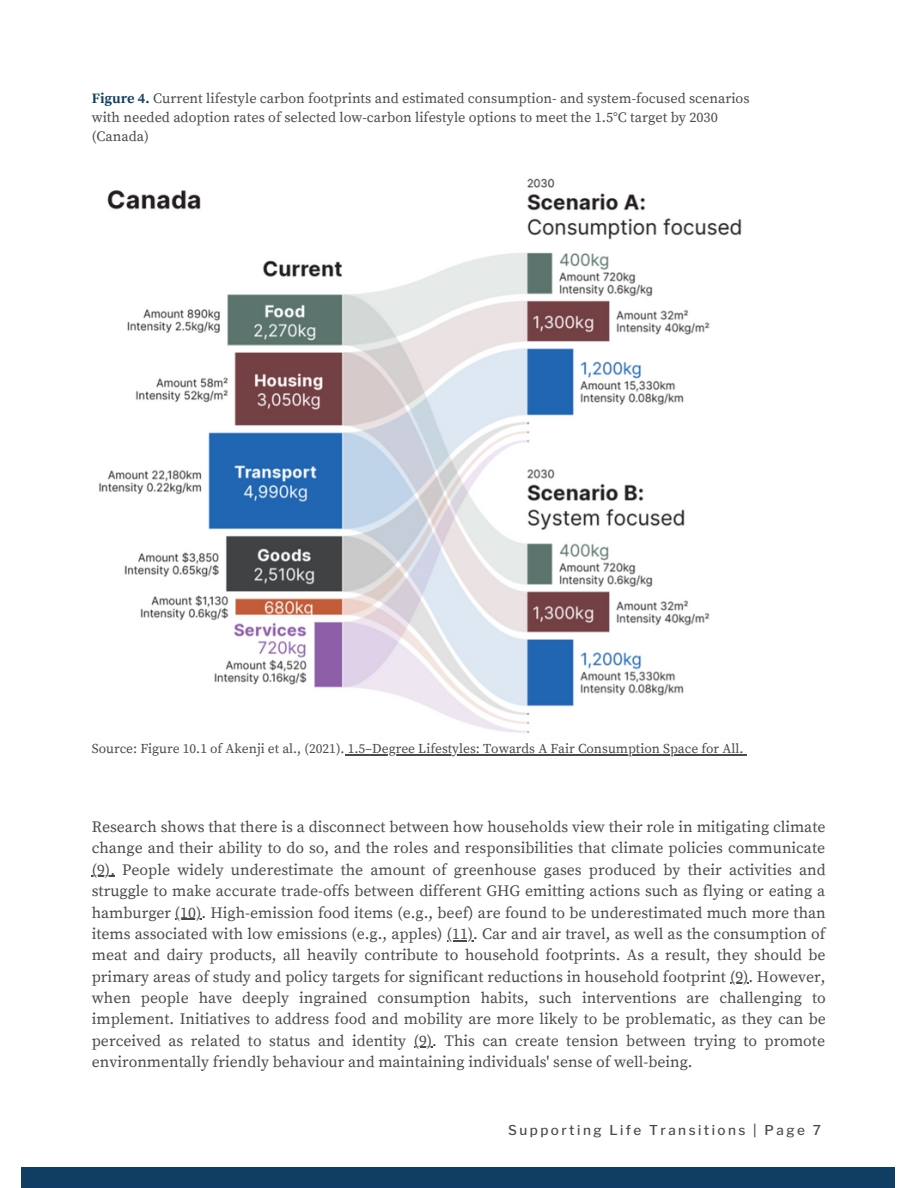
<style>
.page{position:relative;width:918px;height:1188px;background:#fff}
.page>*{position:absolute;margin:0;border:0;box-sizing:border-box;transform-origin:0 0}
.t1{font:15.75px/21.3px "Source Serif Pro";color:#484b4d;text-align:justify}
.t2{font:14.25px/19.2px "Source Serif Pro";color:#484b4d}
.t3{font:13.5px "Source Serif Pro";color:#484b4d}
.t4{font:500 13.5px "Libre Franklin";letter-spacing:.18em;color:#484b4d}
.s1{font-weight:700;color:#0f3d63}
</style>
<div class="page">
<div style="left:21px;top:1167px;width:874px;height:21px;background:#0f3d63"></div>
<img style="left:99px;top:178px;width:643px;height:555px">
<hr style="left:345px;top:754px;width:398px;height:2px;background:#484b4d">
<svg style="left:92px;top:876px;width:23px;height:1px"></svg>
<svg style="left:175px;top:919px;width:26px;height:1px"></svg>
<svg style="left:447px;top:940px;width:26px;height:1px"></svg>
<svg style="left:730px;top:983px;width:19px;height:1px"></svg>
<svg style="left:414px;top:1047px;width:18px;height:1px"></svg>
<p class="t2" style="left:92px;top:89px;width:659px"><span class="s1">Figure 4.</span> Current lifestyle carbon footprints and estimated consumption- and system-focused scenarios with needed adoption rates of selected low-carbon lifestyle options to meet the 1.5°C target by 2030 (Canada)</p>
<p class="t3" style="left:92px;top:741px;width:653px">Source: Figure 10.1 of Akenji et al., (2021). 1.5–Degree Lifestyles: Towards A Fair Consumption Space for All.</p>
<p class="t1" style="left:92px;top:817px;width:736px">Research shows that there is a disconnect between how households view their role in mitigating climate change and their ability to do so, and the roles and responsibilities that climate policies communicate (9). People widely underestimate the amount of greenhouse gases produced by their activities and struggle to make accurate trade-offs between different GHG emitting actions such as flying or eating a hamburger (10). High-emission food items (e.g., beef) are found to be underestimated much more than items associated with low emissions (e.g., apples) (11). Car and air travel, as well as the consumption of meat and dairy products, all heavily contribute to household footprints. As a result, they should be primary areas of study and policy targets for significant reductions in household footprint (9). However, when people have deeply ingrained consumption habits, such interventions are challenging to implement. Initiatives to address food and mobility are more likely to be problematic, as they can be perceived as related to status and identity (9). This can create tension between trying to promote environmentally friendly behaviour and maintaining individuals' sense of well-being.</p>
<p class="t4" style="left:508px;top:1122px;width:314px">Supporting Life Transitions | Page 7</p>
</div>
